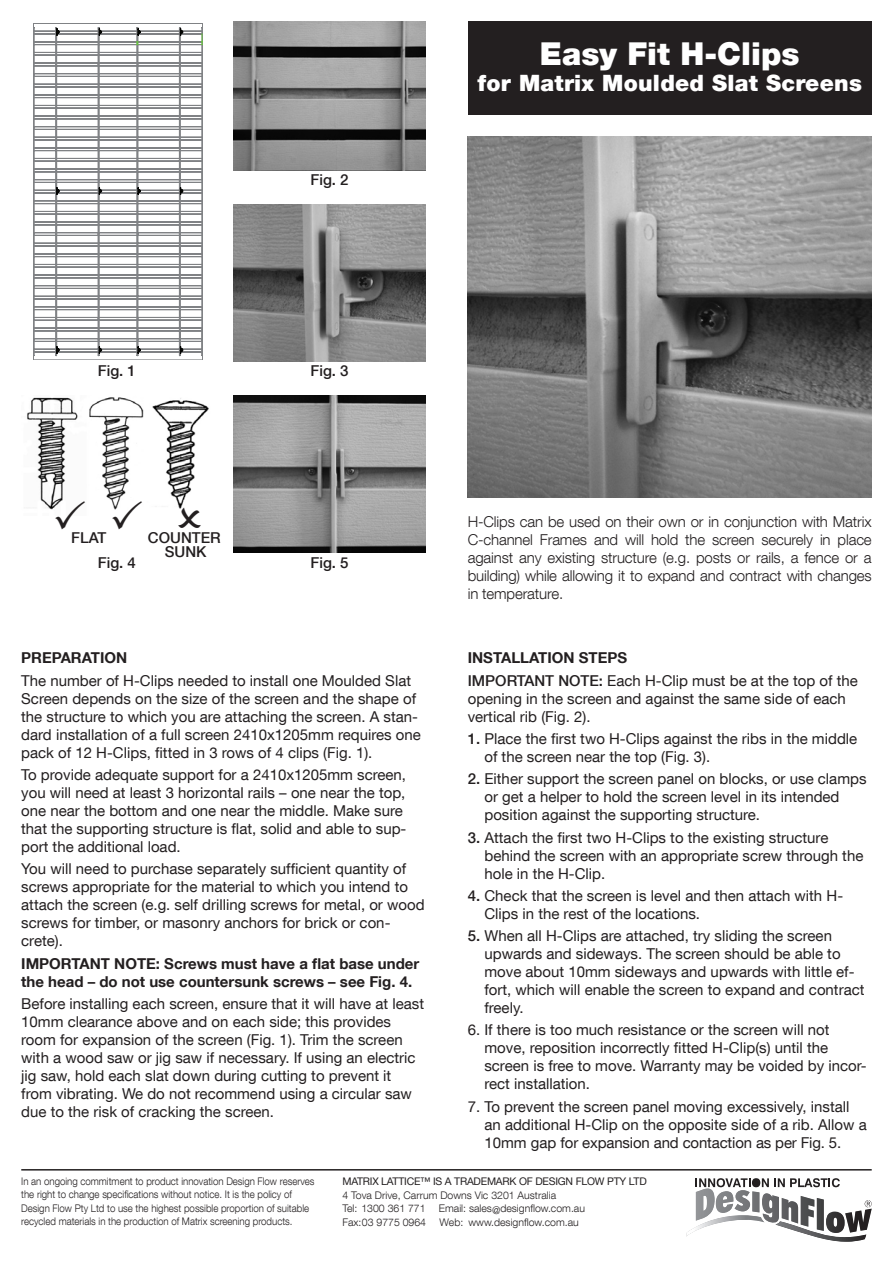
<style>
.page{position:relative;width:893px;height:1263px;background:#fff}
.page>*{position:absolute;margin:0;border:0;box-sizing:border-box;transform-origin:0 0}
.t1{font:900 31.5px "Helvetica Neue LT Com";color:#fff}
.t2{font:900 22.5px "Helvetica Neue LT Com";letter-spacing:.01em;color:#fff}
.t3{font:15px/18px "Helvetica Neue LT Com";color:#231f20}
.t4{font:300 15px/18px "Helvetica Neue LT Com";letter-spacing:-.01em;color:#231f20;text-align:justify}
.t5{font:700 15px/18px "Helvetica Neue LT Com";color:#231f20}
.t6{font:500 15px "Helvetica Neue LT Com";color:#231f20}
.Paragraph_Style_1{font:300 10.5px/13.5px "Helvetica Neue LT Com";color:#231f20;scale:.92 1}
.Paragraph_Style_1-2{font:300 10.5px "Helvetica Neue LT Com";color:#231f20}
.t7{font:10.5px "Helvetica Neue LT Com";letter-spacing:-.02em;color:#231f20}
.s1{font-weight:500}
</style>
<div class="page">
<div style="left:468px;top:21px;width:404px;height:94px;background:#231f20"></div>
<svg style="left:686px;top:1178px;width:185px;height:64px"></svg>
<div style="left:753px;top:1179px;width:6px;height:7px;background:#231f20;border-radius:50%"></div>
<div style="left:753px;top:1179px;width:6px;height:8px;border:1px solid #231f20;border-radius:50%"></div>
<hr style="left:21px;top:1169px;width:851px;height:1px;background:#231f20">
<img style="left:468px;top:136px;width:404px;height:361px">
<svg style="left:33px;top:23px;width:170px;height:337px"></svg>
<img style="left:234px;top:21px;width:191px;height:149px">
<img style="left:234px;top:204px;width:191px;height:157px">
<img style="left:234px;top:395px;width:191px;height:158px">
<img style="left:27px;top:397px;width:182px;height:113px">
<svg style="left:55px;top:500px;width:30px;height:10px"></svg>
<svg style="left:112px;top:500px;width:30px;height:10px"></svg>
<svg style="left:178px;top:507px;width:23px;height:3px"></svg>
<p class="t6" style="left:310px;top:171px;width:40px">Fig. 2</p>
<p class="t1" style="left:540px;top:35px;width:261px">Easy Fit H-Clips</p>
<p class="t2" style="left:477px;top:69px;width:386px">for Matrix Moulded Slat Screens</p>
<p class="t6" style="left:98px;top:362px;width:40px">Fig. 1</p>
<p class="t6" style="left:310px;top:362px;width:40px">Fig. 3</p>
<p class="t6" style="left:71px;top:529px;width:37px">FLAT</p>
<p class="t6" style="left:148px;top:529px;width:74px">COUNTER</p>
<p class="t6" style="left:165px;top:542px;width:43px">SUNK</p>
<p class="t6" style="left:98px;top:553px;width:40px">Fig. 4</p>
<p class="t6" style="left:310px;top:553px;width:40px">Fig. 5</p>
<p class="t5" style="left:21px;top:649px;width:108px">PREPARATION</p>
<p class="t3" style="left:21px;top:671px;width:401px">The number of H-Clips needed to install one Moulded Slat Screen depends on the size of the screen and the shape of the structure to which you are attaching the screen. A stan&shy;dard installation of a full screen 2410x1205mm requires one pack of 12 H-Clips, fitted in 3 rows of 4 clips (Fig. 1).</p>
<p class="t3" style="left:21px;top:765px;width:387px">To provide adequate support for a 2410x1205mm screen, you will need at least 3 horizontal rails – one near the top, one near the bottom and one near the middle. Make sure that the supporting structure is flat, solid and able to sup&shy;port the additional load.</p>
<p class="t3" style="left:21px;top:859px;width:405px">You will need to purchase separately sufficient quantity of screws appropriate for the material to which you intend to attach the screen (e.g. self drilling screws for metal, or wood screws for timber, or masonry anchors for brick or con&shy;crete).</p>
<p class="t5" style="left:21px;top:954px;width:400px">IMPORTANT NOTE: Screws must have a flat base under the head – do not use countersunk screws – see Fig. 4.</p>
<p class="t3" style="left:21px;top:994px;width:404px">Before installing each screen, ensure that it will have at least 10mm clearance above and on each side; this provides room for expansion of the screen (Fig. 1). Trim the screen with a wood saw or jig saw if necessary. If using an electric jig saw, hold each slat down during cutting to prevent it from vibrating. We do not recommend using a circular saw due to the risk of cracking the screen.</p>
<p class="t4" style="left:468px;top:512px;width:405px">H-Clips can be used on their own or in conjunction with Matrix C-channel Frames and will hold the screen securely in place against any existing structure (e.g. posts or rails, a fence or a building) while allowing it to expand and contract with changes in temperature.</p>
<p class="t5" style="left:468px;top:649px;width:161px">INSTALLATION STEPS</p>
<p class="t3" style="left:468px;top:671px;width:392px"><span class="s1">IMPORTANT NOTE:</span> Each H-Clip must be at the top of the opening in the screen and against the same side of each vertical rib (Fig. 2).</p>
<p class="t3" style="left:484px;top:729px;width:374px;text-indent:-17px"><span class="s1">1.</span> Place the first two H-Clips against the ribs in the middle of the screen near the top (Fig. 3).</p>
<p class="t3" style="left:484px;top:769px;width:384px;text-indent:-17px"><span class="s1">2.</span> Either support the screen panel on blocks, or use clamps or get a helper to hold the screen level in its intended position against the supporting structure.</p>
<p class="t3" style="left:484px;top:828px;width:380px;text-indent:-17px"><span class="s1">3.</span> Attach the first two H-Clips to the existing structure behind the screen with an appropriate screw through the hole in the H-Clip.</p>
<p class="t3" style="left:484px;top:886px;width:360px;text-indent:-17px"><span class="s1">4.</span> Check that the screen is level and then attach with H-<br>Clips in the rest of the locations.</p>
<p class="t3" style="left:484px;top:926px;width:382px;text-indent:-17px"><span class="s1">5.</span> When all H-Clips are attached, try sliding the screen upwards and sideways. The screen should be able to move about 10mm sideways and upwards with little ef&shy;fort, which will enable the screen to expand and contract freely.</p>
<p class="t3" style="left:484px;top:1020px;width:384px;text-indent:-17px">6. If there is too much resistance or the screen will not move, reposition incorrectly fitted H-Clip(s) until the screen is free to move. Warranty may be voided by incor&shy;rect installation.</p>
<p class="t3" style="left:484px;top:1097px;width:384px;text-indent:-17px">7. To prevent the screen panel moving excessively, install an additional H-Clip on the opposite side of a rib. Allow a<br>10mm gap for expansion and contaction as per Fig. 5.</p>
<p class="Paragraph_Style_1" style="left:21px;top:1174px;width:320px">In an ongoing commitment to product innovation Design Flow reserves the right to change specifications without notice. It is the policy of Design Flow Pty Ltd to use the highest possible proportion of suitable recycled materials in the production of Matrix screening products.</p>
<p class="t7" style="left:342px;top:1175px;width:306px">MATRIX LATTICE™ IS A TRADEMARK OF DESIGN FLOW PTY LTD</p>
<p class="Paragraph_Style_1-2" style="left:342px;top:1188px;width:215px">4 Tova Drive, Carrum Downs Vic 3201 Australia</p>
<p class="Paragraph_Style_1-2" style="left:342px;top:1202px;width:85px">Tel: 1300 361 771</p>
<p class="Paragraph_Style_1-2" style="left:439px;top:1202px;width:148px">Email: sales@designflow.com.au</p>
<p class="Paragraph_Style_1-2" style="left:342px;top:1215px;width:85px">Fax: 03 9775 0964</p>
<p class="Paragraph_Style_1-2" style="left:440px;top:1215px;width:141px">Web: www.designflow.com.au</p>
</div>
